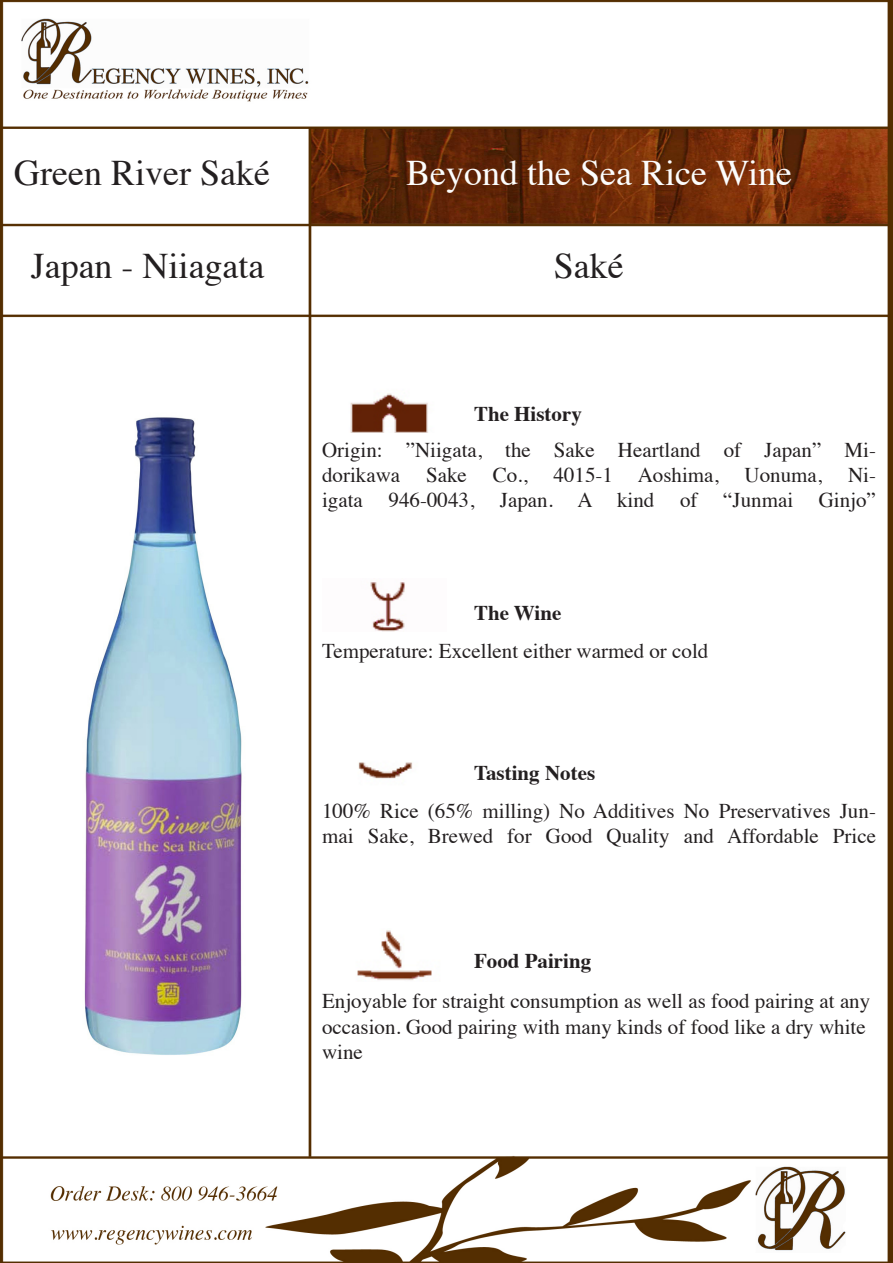
<style>
.page{position:relative;width:893px;height:1263px;background:#fff}
.page>*{position:absolute;margin:0;border:0;box-sizing:border-box;transform-origin:0 0}
.t1{font:36px "Times";color:#231f20}
.t2{font:36px "Times";color:#fcfdfd}
.t3{font:21px/25.2px "Times";color:#231f20}
.t4{font:700 21px "Times";color:#231f20}
</style>
<div class="page">
<img style="left:0;top:0;width:893px;height:1263px">
<img style="left:78px;top:398px;width:173px;height:675px">
<img style="left:322px;top:380px;width:125px;height:53px">
<img style="left:322px;top:579px;width:125px;height:52px">
<img style="left:322px;top:739px;width:125px;height:52px">
<img style="left:322px;top:928px;width:124px;height:53px">
<h1 class="t1" style="left:14px;top:139px;width:257px">Green River Saké</h1>
<h1 class="t1" style="left:31px;top:232px;width:235px">Japan - Niiagata</h1>
<h1 class="t2" style="left:406px;top:139px;width:387px">Beyond the Sea Rice Wine</h1>
<h1 class="t1" style="left:554px;top:232px;width:71px">Saké</h1>
<p class="t4" style="left:474px;top:394px;width:109px">The History</p>
<p class="t3" style="left:322px;top:435px;width:556px;text-align:justify">Origin: ”Niigata, the Sake Heartland of Japan” Mi&shy;dorikawa Sake Co., 4015-1 Aoshima, Uonuma, Ni&shy;igata 946-0043, Japan. A kind of “Junmai Ginjo”</p>
<p class="t4" style="left:474px;top:592px;width:89px">The Wine</p>
<p class="t3" style="left:322px;top:637px;width:388px">Temperature: Excellent either warmed or cold</p>
<p class="t4" style="left:474px;top:752px;width:123px">Tasting Notes</p>
<p class="t3" style="left:322px;top:796px;width:556px">100% Rice (65% milling) No Additives No Preservatives Jun&shy;mai Sake, Brewed for Good Quality and Affordable Price</p>
<p class="t4" style="left:474px;top:941px;width:119px">Food Pairing</p>
<p class="t3" style="left:322px;top:987px;width:550px">Enjoyable for straight consumption as well as food pairing at any occasion. Good pairing with many kinds of food like a dry white wine</p>
</div>
